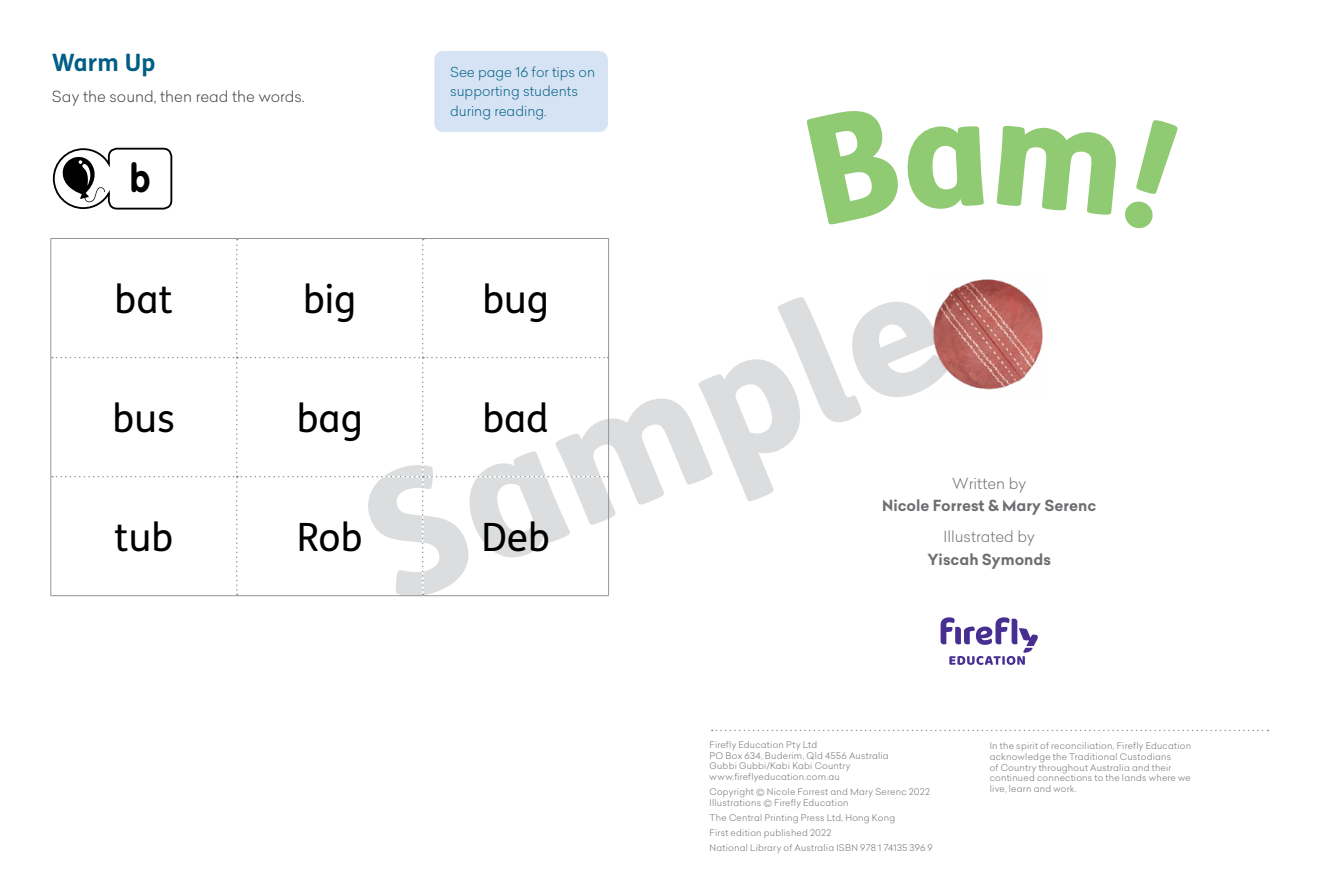
<style>
.page{position:relative;width:1319px;height:893px;background:#fff}
.page>*{position:absolute;margin:0;border:0;box-sizing:border-box;transform-origin:0 0}
.t1{font:39px "FS Me";color:#000}
.t2{font:700 39px "VAG2";color:#000;scale:.9 1}
.t3{font:700 24px "FS Me";color:#005e85}
.t4{font:700 15px "Celias";color:#6d6e71}
.t5{font:300 15px "Celias";color:#414042}
.t6{font:300 15px "Celias";color:#6d6e71}
.t7{font:300 13.5px/19.2px "Celias";color:#005e85}
.t8{font:300 9px/10.8px "Celias";letter-spacing:.025em;color:#6d6e71}
.s1{font-size:15px}
</style>
<div class="page">
<svg style="left:362px;top:295px;width:567px;height:302px"></svg>
<svg style="left:711px;top:730px;width:557px;height:1px"></svg>
<div style="left:434px;top:51px;width:174px;height:81px;background:#d6e3f4;border-radius:9px"></div>
<svg style="left:940px;top:617px;width:97px;height:48px"></svg>
<svg style="left:52px;top:239px;width:556px;height:356px"></svg>
<hr style="left:50px;top:238px;width:187px;height:1px;background:#939598">
<hr style="left:50px;top:239px;width:1px;height:119px;background:#939598">
<hr style="left:237px;top:238px;width:185px;height:1px;background:#939598">
<hr style="left:422px;top:238px;width:187px;height:1px;background:#939598">
<hr style="left:608px;top:239px;width:1px;height:119px;background:#939598">
<hr style="left:50px;top:358px;width:1px;height:119px;background:#939598">
<hr style="left:608px;top:358px;width:1px;height:119px;background:#939598">
<hr style="left:50px;top:477px;width:1px;height:118px;background:#939598">
<hr style="left:608px;top:477px;width:1px;height:118px;background:#939598">
<hr style="left:50px;top:595px;width:187px;height:1px;background:#939598">
<hr style="left:237px;top:595px;width:185px;height:1px;background:#939598">
<hr style="left:422px;top:595px;width:187px;height:1px;background:#939598">
<img style="left:929px;top:279px;width:114px;height:111px">
<svg style="left:52px;top:147px;width:121px;height:63px"></svg>
<h2 class="t3" style="left:52px;top:43px;width:105px">Warm Up</h2>
<h3 class="t5" style="left:52px;top:86px;width:254px">Say the sound, then read the words.</h3>
<h1 class="t2" style="left:130px;top:156px;width:24px">b</h1>
<h3 class="t7" style="left:450px;top:62px;width:147px">See page 16 for tips on supporting students during reading.</h3>
<h1 class="t1" style="left:115px;top:272px;width:60px">bat</h1>
<h1 class="t1" style="left:303px;top:272px;width:55px">big</h1>
<h1 class="t1" style="left:482px;top:272px;width:68px">bug</h1>
<h1 class="t1" style="left:112px;top:391px;width:64px">bus</h1>
<h1 class="t1" style="left:297px;top:391px;width:67px">bag</h1>
<h1 class="t1" style="left:482px;top:391px;width:68px">bad</h1>
<h1 class="t1" style="left:114px;top:510px;width:60px">tub</h1>
<h1 class="t1" style="left:297px;top:510px;width:67px">Rob</h1>
<h1 class="t1" style="left:481px;top:510px;width:70px">Deb</h1>
<h3 class="t6" style="left:952px;top:473px;width:75px">Written by</h3>
<h3 class="t4" style="left:882px;top:495px;width:216px">Nicole Forrest &amp; Mary Serenc</h3>
<h3 class="t6" style="left:943px;top:526px;width:93px">Illustrated by</h3>
<h3 class="t4" style="left:927px;top:549px;width:125px">Yiscah Symonds</h3>
<p class="t8" style="left:709px;top:739px;width:181px">Firefly Education Pty Ltd<br>PO Box 634, Buderim, Qld 4556 Australia<br>Gubbi Gubbi/Kabi Kabi Country www.fireflyeducation.com.au</p>
<p class="t8" style="left:709px;top:786px;width:222px">Copyright <span class="s1">©</span> Nicole Forrest and Mary Serenc 2022<br>Illustrations <span class="s1">©</span> Firefly Education</p>
<p class="t8" style="left:709px;top:810px;width:225px;line-height:15px">The Central Printing Press Ltd, Hong Kong<br>First edition published 2022<br>National Library of Australia ISBN 978 1 74135 396 9</p>
<p class="t8" style="left:989px;top:740px;width:203px">In the spirit of reconciliation, Firefly Education acknowledge the Traditional Custodians<br>of Country throughout Australia and their continued connections to the lands where we live, learn and work.</p>
</div>
